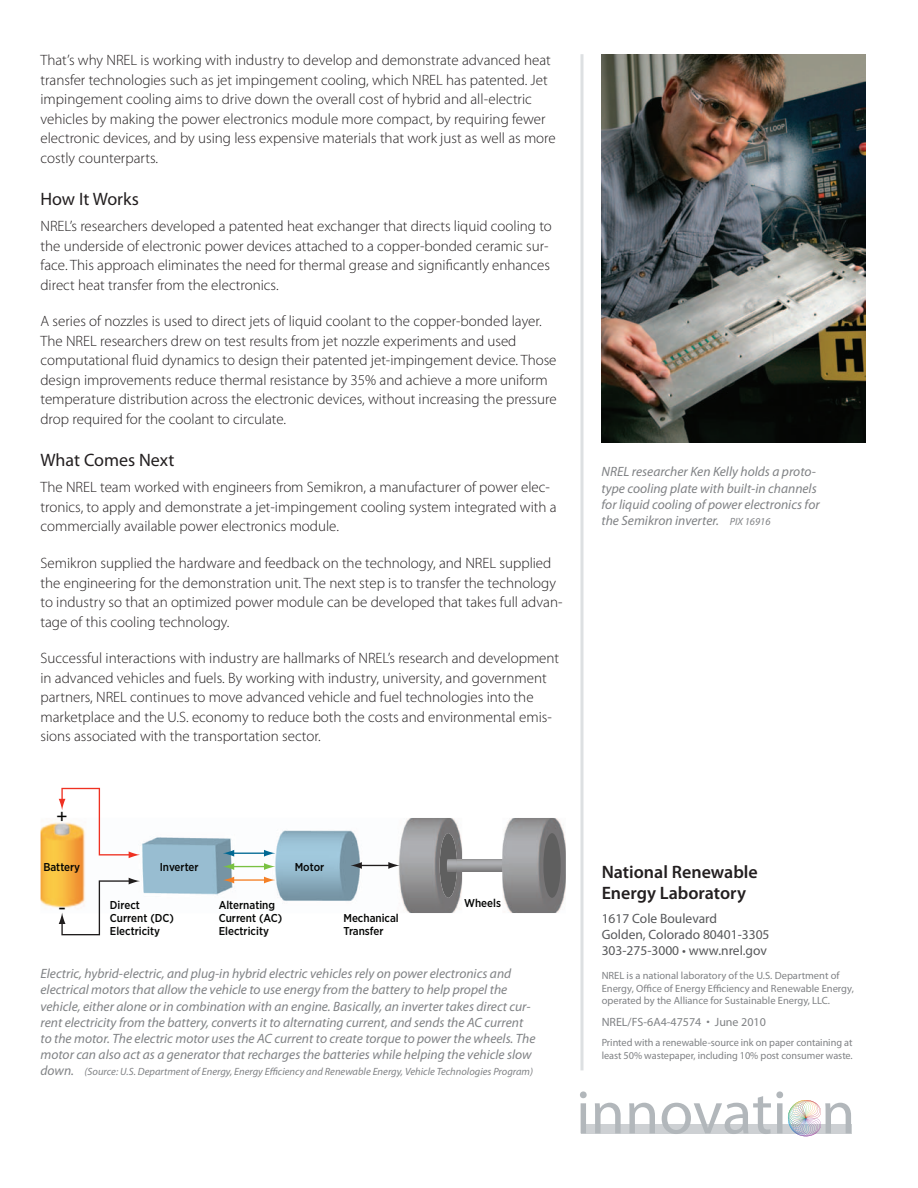
<style>
.page{position:relative;width:918px;height:1188px;background:#fff}
.page>*{position:absolute;margin:0;border:0;box-sizing:border-box;transform-origin:0 0}
.t1{font:21.45px "Gotham Narrow";color:#040504}
.t2{font:600 18px "Myriad Pro";color:#231f20}
.subtitle{font:18px "Myriad Pro";color:#231f20}
.body_text{font:300 15px/19.5px "Myriad Pro";color:#231f20}
.caption_NESTED{font:italic 13.5px/16.2px "Myriad Pro";color:#808285}
.t3{font:13.5px "Myriad Pro";color:#57585a}
.t4{font:12px "Myriad Pro";color:#808285}
.t5{font:500 11.4px/12.8px "Gotham Narrow";color:#040504}
.t6{font:10.5px/12.6px "Myriad Pro";letter-spacing:-.005em;color:#808285}
.caption_NESTED-2{font:italic 10.5px "Myriad Pro";color:#808285}
.s1{font-size:13.5px}
.s2{font-size:10.5px}
</style>
<div class="page">
<svg style="left:580px;top:1091px;width:7px;height:42px"></svg>
<svg style="left:595px;top:1103px;width:26px;height:22px"></svg>
<svg style="left:629px;top:1103px;width:26px;height:22px"></svg>
<svg style="left:581px;top:1125px;width:81px;height:9px"></svg>
<svg style="left:662px;top:1091px;width:189px;height:45px"></svg>
<hr style="left:580px;top:54px;width:3px;height:1016px;background:#dde0e2">
<img style="left:41px;top:818px;width:421px;height:95px">
<div style="left:440px;top:833px;width:17px;height:65px;background:#5f5f5f;border-radius:50%"></div>
<svg style="left:59px;top:878px;width:81px;height:57px"></svg>
<svg style="left:59px;top:788px;width:81px;height:70px"></svg>
<hr style="left:232px;top:879px;width:34px;height:2px;background:#f48026">
<svg style="left:264px;top:877px;width:11px;height:6px"></svg>
<svg style="left:223px;top:877px;width:11px;height:6px"></svg>
<hr style="left:232px;top:866px;width:34px;height:1px;background:#79c142">
<svg style="left:264px;top:863px;width:11px;height:7px"></svg>
<svg style="left:223px;top:863px;width:11px;height:7px"></svg>
<hr style="left:360px;top:865px;width:31px;height:1px;background:#201d1d">
<svg style="left:388px;top:862px;width:12px;height:7px"></svg>
<svg style="left:351px;top:862px;width:11px;height:7px"></svg>
<hr style="left:232px;top:853px;width:34px;height:1px;background:#006893">
<svg style="left:264px;top:850px;width:11px;height:7px"></svg>
<svg style="left:223px;top:850px;width:11px;height:7px"></svg>
<svg style="left:447px;top:859px;width:15px;height:13px"></svg>
<img style="left:502px;top:818px;width:64px;height:95px">
<svg style="left:502px;top:859px;width:6px;height:13px"></svg>
<div style="left:543px;top:833px;width:18px;height:65px;background:#5f5f5f;border-radius:50%"></div>
<img style="left:602px;top:54px;width:264px;height:389px">
<p class="body_text" style="left:40px;top:50px;width:517px">That’s why NREL is working with industry to develop and demonstrate advanced heat transfer technologies such as jet impingement cooling, which NREL has patented. Jet impingement cooling aims to drive down the overall cost of hybrid and all-electric vehicles by making the power electronics module more compact, by requiring fewer electronic devices, and by using less expensive materials that work just as well as more costly counterparts.</p>
<p class="subtitle" style="left:40px;top:188px;width:100px">How It Works</p>
<p class="body_text" style="left:40px;top:216px;width:513px">NREL’s researchers developed a patented heat exchanger that directs liquid cooling to the underside of electronic power devices attached to a copper-bonded ceramic sur&shy;face. This approach eliminates the need for thermal grease and significantly enhances direct heat transfer from the electronics.</p>
<p class="body_text" style="left:40px;top:312px;width:518px">A series of nozzles is used to direct jets of liquid coolant to the copper-bonded layer.<br>The NREL researchers drew on test results from jet nozzle experiments and used computational fluid dynamics to design their patented jet-impingement device. Those design improvements reduce thermal resistance by 35% and achieve a more uniform temperature distribution across the electronic devices, without increasing the pressure drop required for the coolant to circulate.</p>
<p class="subtitle" style="left:40px;top:449px;width:135px">What Comes Next</p>
<p class="body_text" style="left:40px;top:478px;width:518px">The NREL team worked with engineers from Semikron, a manufacturer of power elec&shy;tronics, to apply and demonstrate a jet-impingement cooling system integrated with a commercially available power electronics module.</p>
<p class="body_text" style="left:40px;top:553px;width:523px">Semikron supplied the hardware and feedback on the technology, and NREL supplied the engineering for the demonstration unit. The next step is to transfer the technology to industry so that an optimized power module can be developed that takes full advan&shy;tage of this cooling technology.</p>
<p class="body_text" style="left:40px;top:649px;width:520px">Successful interactions with industry are hallmarks of NREL’s research and development in advanced vehicles and fuels. By working with industry, university, and government partners, NREL continues to move advanced vehicle and fuel technologies into the marketplace and the U.S. economy to reduce both the costs and environmental emis&shy;sions associated with the transportation sector.</p>
<p class="t1" style="left:56px;top:803px;width:13px">+</p>
<p class="t5" style="left:43px;top:861px;width:38px">Battery</p>
<p class="t5" style="left:160px;top:861px;width:40px">Inverter</p>
<p class="t5" style="left:295px;top:861px;width:31px">Motor</p>
<p class="t1" style="left:58px;top:895px;width:9px">-</p>
<p class="t5" style="left:110px;top:899px;width:66px">Direct<br>Current (DC)<br>Electricity</p>
<p class="t5" style="left:219px;top:899px;width:65px">Alternating<br>Current (AC)<br>Electricity</p>
<p class="t5" style="left:343px;top:912px;width:57px">Mechanical<br>Transfer</p>
<p class="t5" style="left:464px;top:896px;width:38px">Wheels</p>
<p class="caption_NESTED" style="left:40px;top:965px;width:497px">Electric, hybrid-electric, and plug-in hybrid electric vehicles rely on power electronics and electrical motors that allow the vehicle to use energy from the battery to help propel the vehicle, either alone or in combination with an engine. Basically, an inverter takes direct cur&shy;rent electricity from the battery, converts it to alternating current, and sends the AC current to the motor. The electric motor uses the AC current to create torque to power the wheels. The motor can also act as a generator that recharges the batteries while helping the vehicle slow</p>
<p class="caption_NESTED-2" style="left:40px;top:1065px;width:494px"><span class="s1">down.</span> (Source: U.S. Department of Energy, Energy Efficiency and Renewable Energy, Vehicle Technologies Program)</p>
<p class="caption_NESTED" style="left:601px;top:464px;width:220px">NREL researcher Ken Kelly holds a proto&shy;type cooling plate with built-in channels for liquid cooling of power electronics for the Semikron inverter. <span class="s2">PIX 16916</span></p>
<p class="t2" style="left:602px;top:861px;width:158px">National Renewable</p>
<p class="t2" style="left:602px;top:882px;width:146px">Energy Laboratory</p>
<p class="t3" style="left:602px;top:910px;width:117px">1617 Cole Boulevard</p>
<p class="t3" style="left:602px;top:926px;width:169px">Golden, Colorado 80401-3305</p>
<p class="t3" style="left:602px;top:943px;width:167px">303-275-3000 • www.nrel.gov</p>
<p class="t6" style="left:602px;top:969px;width:254px">NREL is a national laboratory of the U.S. Department of<br>Energy, Office of Energy Efficiency and Renewable Energy, operated by the Alliance for Sustainable Energy, LLC.</p>
<p class="t4" style="left:602px;top:1015px;width:166px">NREL/FS-6A4-47574 • June 2010</p>
<p class="t6" style="left:602px;top:1036px;width:253px">Printed with a renewable-source ink on paper containing at least 50% wastepaper, including 10% post consumer waste.</p>
</div>
